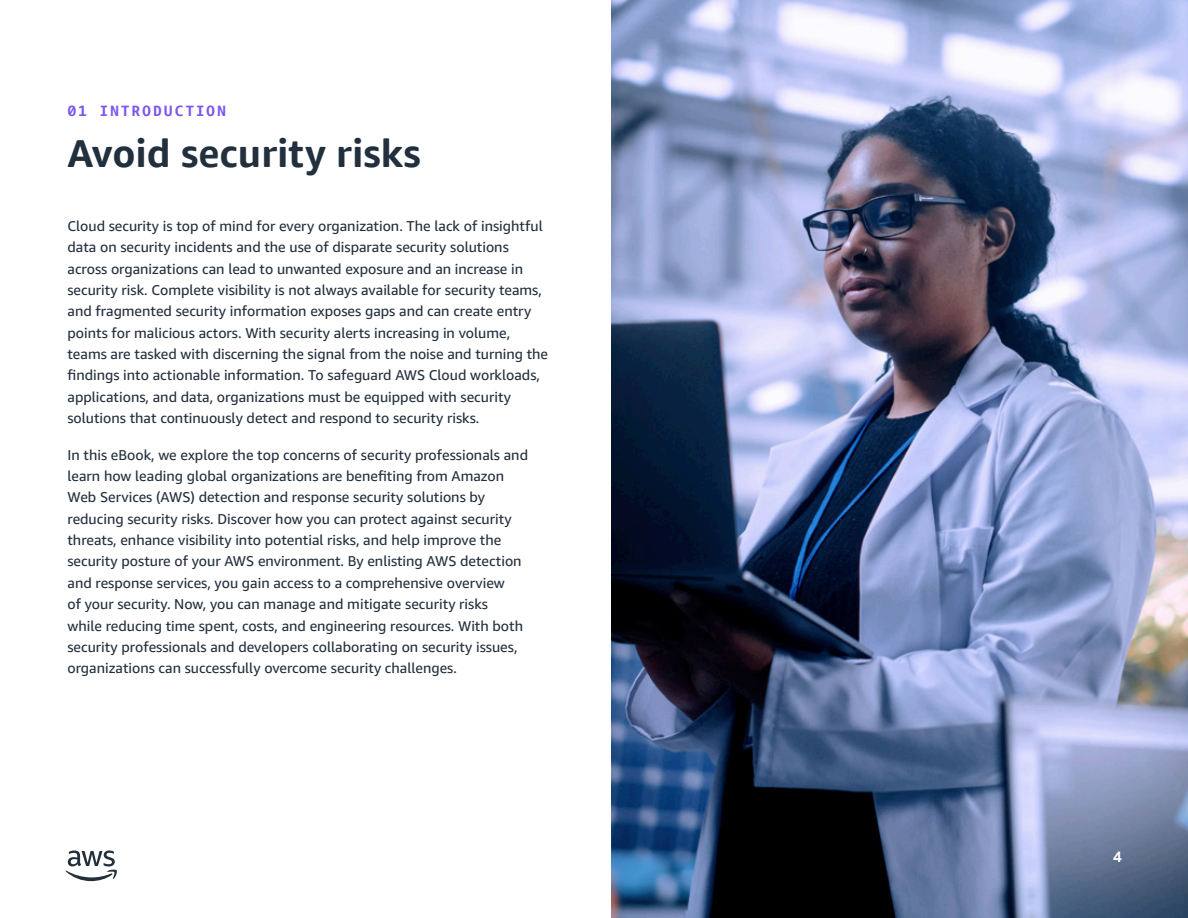
<style>
.page{position:relative;width:1188px;height:918px;background:#fff}
.page>*{position:absolute;margin:0;border:0;box-sizing:border-box;transform-origin:0 0}
.t1{font:700 39px "Amazon Ember Display";color:#222f3d}
.t2{font:700 15px "Amazon Ember Mono";letter-spacing:.11em;color:#7c59ed}
.t3{font:700 15px "Amazon Ember";color:#fff}
.t4{font:14.25px/21.5px "Amazon Ember";color:#232f3e}
</style>
<div class="page">
<img style="left:611px;top:0;width:577px;height:918px">
<svg style="left:65px;top:851px;width:52px;height:30px"></svg>
<p class="t2" style="left:68px;top:101px;width:160px">01 INTRODUCTION</p>
<h1 class="t1" style="left:68px;top:129px;width:355px">Avoid security risks</h1>
<p class="t4" style="left:68px;top:215px;width:482px">Cloud security is top of mind for every organization. The lack of insightful data on security incidents and the use of disparate security solutions across organizations can lead to unwanted exposure and an increase in security risk. Complete visibility is not always available for security teams, and fragmented security information exposes gaps and can create entry points for malicious actors. With security alerts increasing in volume, teams are tasked with discerning the signal from the noise and turning the findings into actionable information. To safeguard AWS Cloud workloads, applications, and data, organizations must be equipped with security solutions that continuously detect and respond to security risks.</p>
<p class="t4" style="left:68px;top:444px;width:462px">In this eBook, we explore the top concerns of security professionals and learn how leading global organizations are benefiting from Amazon Web Services (AWS) detection and response security solutions by reducing security risks. Discover how you can protect against security threats, enhance visibility into potential risks, and help improve the security posture of your AWS environment. By enlisting AWS detection and response services, you gain access to a comprehensive overview<br>of your security. Now, you can manage and mitigate security risks<br>while reducing time spent, costs, and engineering resources. With both security professionals and developers collaborating on security issues, organizations can successfully overcome security challenges.</p>
<p class="t3" style="left:1113px;top:846px;width:10px">4</p>
</div>
